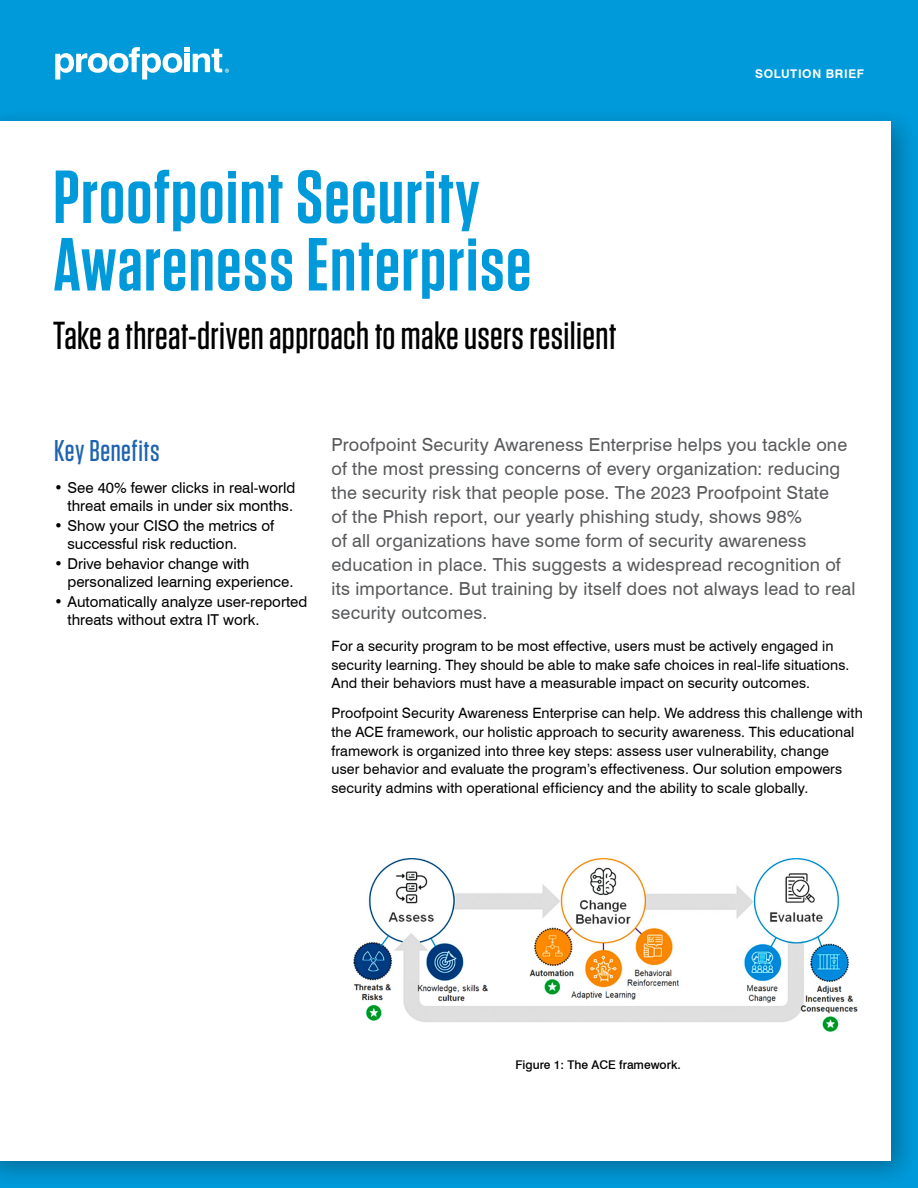
<style>
.page{position:relative;width:918px;height:1188px;background:#009ada}
.page>*{position:absolute;margin:0;border:0;box-sizing:border-box;transform-origin:0 0}
.t1{font:600 75px/67.5px "Tungsten";letter-spacing:.02em;color:#009ada}
.t2{font:500 39px "Tungsten";letter-spacing:.01em;color:#000}
.t3{font:500 30px "Tungsten";letter-spacing:.02em;color:#1e63af}
.t4{font:18px/24px "Swiss 721 BT";letter-spacing:.01em;color:#58595b}
.t5{font:15px/18px "Swiss 721 BT";color:#000}
.t6{font:14.25px/18.8px "Swiss 721 BT";letter-spacing:.005em;color:#000}
.t7{font:500 12px "Swiss 721 BT";color:#000}
.t8{font:700 12px "Swiss 721 BT";letter-spacing:.05em;color:#fff}
</style>
<div class="page">
<div style="left:0;top:105px;width:918px;height:1083px;background:#000;opacity:.3"></div>
<div style="left:0;top:122px;width:891px;height:1039px;background:#fff"></div>
<svg style="left:55px;top:47px;width:174px;height:33px"></svg>
<img style="left:353px;top:858px;width:505px;height:174px">
<h1 class="t1" style="left:53px;top:165px;width:479px">Proofpoint Security<br>Awareness Enterprise</h1>
<h2 class="t2" style="left:53px;top:315px;width:565px">Take a threat-driven approach to make users resilient</h2>
<p class="t8" style="left:755px;top:67px;width:110px">SOLUTION BRIEF</p>
<h3 class="t3" style="left:54px;top:435px;width:107px">Key Benefits</h3>
<p class="t5" style="left:54px;top:478px;width:243px;text-align:right">• See 40% fewer clicks in real-world threat emails in under six months.</p>
<p class="t5" style="left:68px;top:516px;width:208px;text-indent:-14px">• Show your CISO the metrics of successful risk reduction.</p>
<p class="t5" style="left:68px;top:554px;width:227px;text-indent:-14px">• Drive behavior change with personalized learning experience.</p>
<p class="t5" style="left:68px;top:593px;width:241px;text-indent:-14px">• Automatically analyze user-reported threats without extra IT work.</p>
<p class="t4" style="left:332px;top:432px;width:525px">Proofpoint Security Awareness Enterprise helps you tackle one of the most pressing concerns of every organization: reducing the security risk that people pose. The 2023 Proofpoint State<br>of the Phish report, our yearly phishing study, shows 98%<br>of all organizations have some form of security awareness education in place. This suggests a widespread recognition of its importance. But training by itself does not always lead to real security outcomes.</p>
<p class="t6" style="left:332px;top:636px;width:519px">For a security program to be most effective, users must be actively engaged in security learning. They should be able to make safe choices in real-life situations.<br>And their behaviors must have a measurable impact on security outcomes.</p>
<p class="t6" style="left:332px;top:703px;width:533px">Proofpoint Security Awareness Enterprise can help. We address this challenge with the ACE framework, our holistic approach to security awareness. This educational framework is organized into three key steps: assess user vulnerability, change<br>user behavior and evaluate the program’s effectiveness. Our solution empowers security admins with operational efficiency and the ability to scale globally.</p>
<p class="t7" style="left:515px;top:1057px;width:167px">Figure 1: The ACE framework.</p>
</div>
